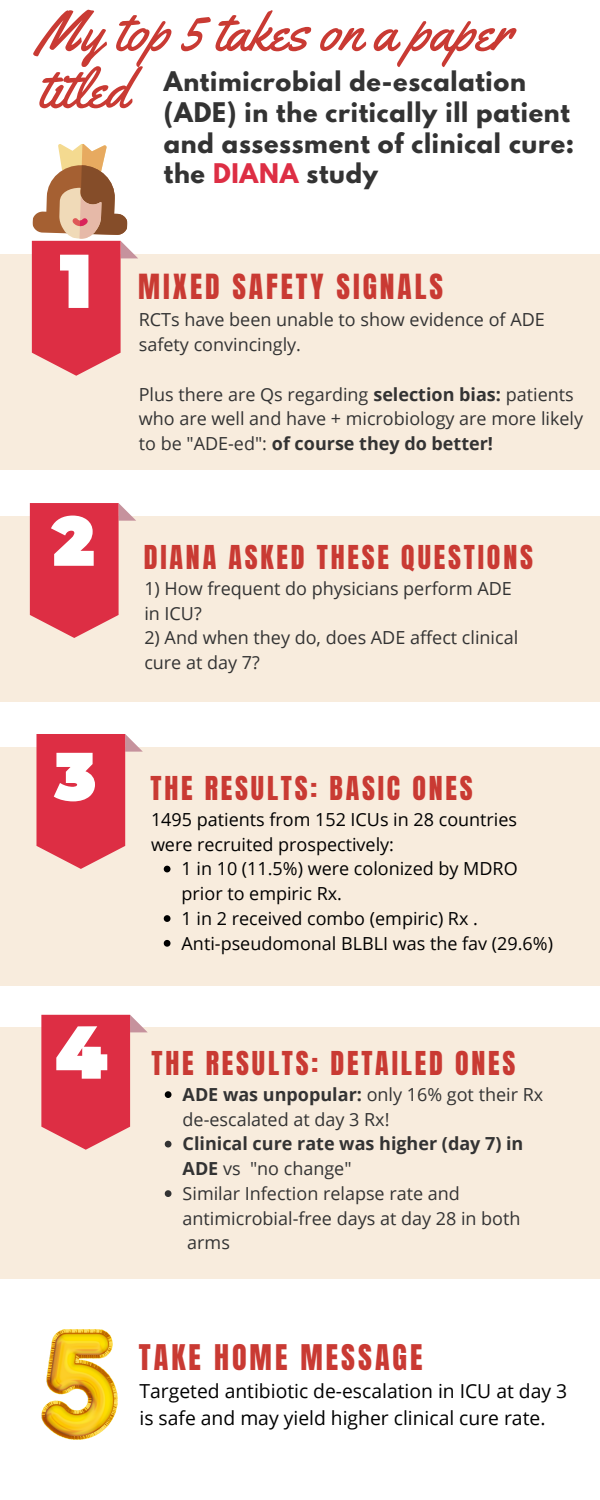
<style>
.page{position:relative;width:600px;height:1500px;background:#fff}
.page>*{position:absolute;margin:0;border:0;box-sizing:border-box;transform-origin:0 0}
.t1{font:56px/57px "Yellowtail";color:#c93a33}
.t2{font:30.1px "Anton";letter-spacing:.1em;color:#c93a33}
.t3{font:29.5px "Anton";letter-spacing:.1em;color:#c93a33}
.t4{font:28px "Anton";letter-spacing:.1em;color:#c93a33}
.t5{font:700 24px/30.8px "League Spartan";letter-spacing:.03em;color:#333}
.t6{font:19.3px/26.6px "Open Sans";color:#000}
.t7{font:18px/24.8px "Open Sans";color:#333}
.t8{font:18px/24.8px "Open Sans";color:#000}
.s1{color:#dd2e44}
.s2{font-weight:700}
</style>
<div class="page">
<div style="left:0;top:254px;width:600px;height:215px;background:#f8ecdd"></div>
<div style="left:0;top:516px;width:600px;height:185px;background:#f8ecdd"></div>
<svg style="left:30px;top:503px;width:106px;height:135px"></svg>
<div style="left:0;top:747px;width:600px;height:239px;background:#f8ecdd"></div>
<svg style="left:36px;top:734px;width:107px;height:135px"></svg>
<div style="left:0;top:1028px;width:600px;height:250px;background:#f8ecdd"></div>
<svg style="left:32px;top:144px;width:106px;height:232px"></svg>
<svg style="left:41px;top:1015px;width:107px;height:135px"></svg>
<img style="left:41px;top:1330px;width:76px;height:110px">
<svg style="left:164px;top:866px;width:7px;height:6px"></svg>
<svg style="left:164px;top:915px;width:7px;height:7px"></svg>
<svg style="left:164px;top:940px;width:7px;height:7px"></svg>
<svg style="left:165px;top:1091px;width:7px;height:7px"></svg>
<svg style="left:165px;top:1141px;width:7px;height:6px"></svg>
<svg style="left:165px;top:1190px;width:7px;height:7px"></svg>
<h1 class="t1" style="left:38px;top:3px;width:475px">My top 5 takes on a paper titled</h1>
<h3 class="t5" style="left:164px;top:69px;width:412px">Antimicrobial de-escalation (ADE) in the critically ill patient and assessment of clinical cure: the <span class="s1">DIANA</span> study</h3>
<h3 class="t3" style="left:138px;top:265px;width:306px">MIXED SAFETY SIGNALS</h3>
<p class="t7" style="left:139px;top:307px;width:408px">RCTs have been unable to show evidence of ADE safety convincingly.</p>
<p class="t7" style="left:139px;top:381px;width:446px">Plus there are Qs regarding <span class="s2">selection bias:</span> patients who are well and have + microbiology are more likely to be "ADE-ed": <span class="s2">of course they do better!</span></p>
<h3 class="t4" style="left:144px;top:537px;width:391px">DIANA ASKED THESE QUESTIONS</h3>
<p class="t7" style="left:144px;top:576px;width:369px">1) How frequent do physicians perform ADE in ICU?</p>
<p class="t7" style="left:144px;top:625px;width:375px">2) And when they do, does ADE affect clinical cure at day 7?</p>
<h3 class="t4" style="left:150px;top:768px;width:324px">THE RESULTS: BASIC ONES</h3>
<p class="t8" style="left:151px;top:807px;width:368px">1495 patients from 152 ICUs in 28 countries were recruited prospectively:</p>
<p class="t8" style="left:182px;top:856px;width:373px">1 in 10 (11.5%) were colonized by MDRO prior to empiric Rx.<br>1 in 2 received combo (empiric) Rx .<br>Anti-pseudomonal BLBLI was the fav (29.6%)</p>
<h3 class="t4" style="left:151px;top:1043px;width:365px">THE RESULTS: DETAILED ONES</h3>
<p class="t7" style="left:183px;top:1082px;width:362px"><span class="s2">ADE was unpopular:</span> only 16% got their Rx de-escalated at day 3 Rx!</p>
<p class="t7" style="left:183px;top:1131px;width:342px"><span class="s2">Clinical cure rate was higher (day 7) in<br>ADE</span> vs "no change"<br>Similar Infection relapse rate and antimicrobial-free days at day 28 in both arms</p>
<h2 class="t2" style="left:139px;top:1336px;width:285px">TAKE HOME MESSAGE</h2>
<p class="t6" style="left:139px;top:1377px;width:429px">Targeted antibiotic de-escalation in ICU at day 3 is safe and may yield higher clinical cure rate.</p>
</div>
